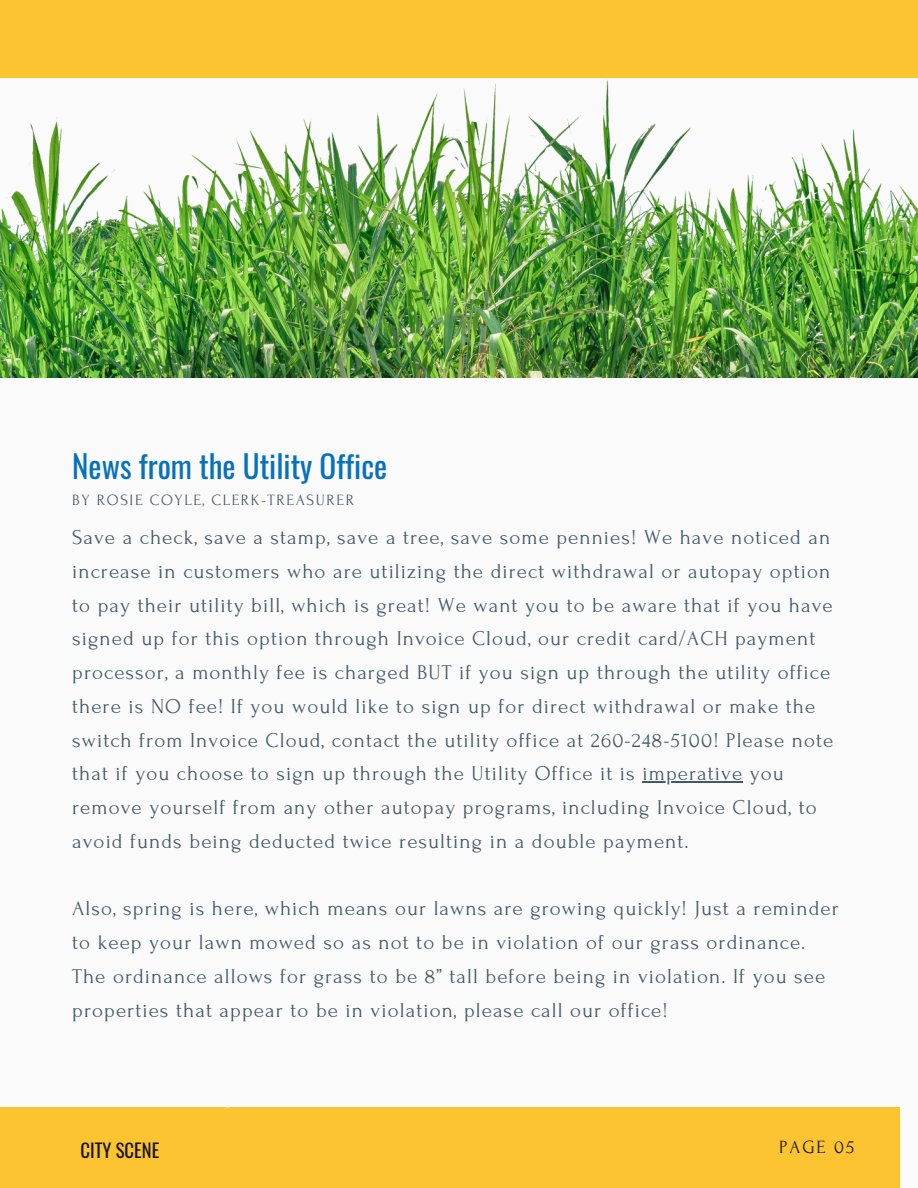
<style>
.page{position:relative;width:918px;height:1188px;background:#fafafa}
.page>*{position:absolute;margin:0;border:0;box-sizing:border-box;transform-origin:0 0}
.t1{font:31.2px "Oswald";color:#0772ba}
.t2{font:21px/33.8px "Forum";letter-spacing:.05em;color:#435967}
.t3{font:18.75px "Oswald";color:#151413}
.t4{font:18.75px "Forum";letter-spacing:.1em;color:#151413}
.t5{font:15.6px "Forum";letter-spacing:.1em;color:#435967}
</style>
<div class="page">
<div style="left:0;top:1107px;width:900px;height:81px;background:#fbc430"></div>
<div style="left:0;top:0;width:918px;height:78px;background:#fbc430"></div>
<hr style="left:642px;top:781px;width:101px;height:2px;background:#435967">
<img style="left:0;top:79px;width:918px;height:299px">
<p class="t1" style="left:72px;top:442px;width:317px">News from the Utility Office</p>
<h1 class="t5" style="left:72px;top:492px;width:283px">BY ROSIE COYLE, CLERK-TREASURER</h1>
<p class="t2" style="left:72px;top:521px;width:763px">Save a check, save a stamp, save a tree, save some pennies! We have noticed an increase in customers who are utilizing the direct withdrawal or autopay option to pay their utility bill, which is great! We want you to be aware that if you have signed up for this option through Invoice Cloud, our credit card/ACH payment processor, a monthly fee is charged BUT if you sign up through the utility office there is NO fee! If you would like to sign up for direct withdrawal or make the switch from Invoice Cloud, contact the utility office at 260-248-5100! Please note that if you choose to sign up through the Utility Office it is imperative you</p>
<h2 class="t2" style="left:72px;top:791px;width:746px">remove yourself from any other autopay programs, including Invoice Cloud, to avoid funds being deducted twice resulting in a double payment.</h2>
<h2 class="t2" style="left:72px;top:892px;width:768px">Also, spring is here, which means our lawns are growing quickly! Just a reminder to keep your lawn mowed so as not to be in violation of our grass ordinance.<br>The ordinance allows for grass to be 8” tall before being in violation. If you see properties that appear to be in violation, please call our office!</h2>
<h2 class="t3" style="left:81px;top:1136px;width:80px">CITY SCENE</h2>
<h3 class="t4" style="left:779px;top:1137px;width:76px">PAGE 05</h3>
</div>
